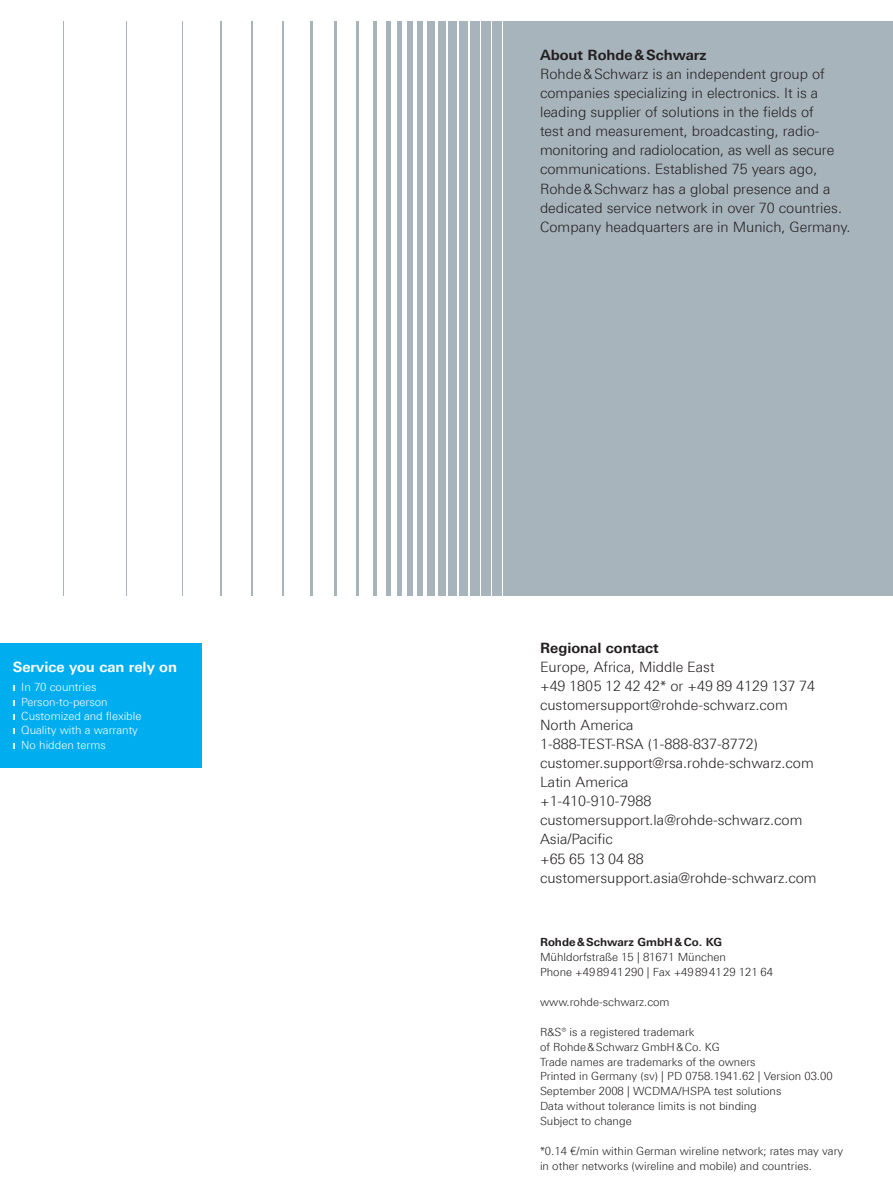
<style>
.page{position:relative;width:893px;height:1191px;background:#fff}
.page>*{position:absolute;margin:0;border:0;box-sizing:border-box;transform-origin:0 0}
.t1{font:300 14.25px/19.2px "Linotype Univers 330";color:#231f20}
.t2{font:700 14.25px "Linotype Univers 630";color:#231f20}
.t3{font:700 14.25px "Linotype Univers 630";color:#fff}
.t4{font:300 11.25px/14.9px "Linotype Univers 330";color:#231f20}
.t5{font:300 11.25px/14.4px "Linotype Univers 330";color:#fff}
.t6{font:700 11.25px "Linotype Univers 630";color:#231f20}
</style>
<div class="page">
<div style="left:503px;top:21px;width:10px;height:574px;background:#a7b4bc"></div>
<div style="left:492px;top:21px;width:10px;height:574px;background:#a7b4bc"></div>
<div style="left:481px;top:21px;width:10px;height:574px;background:#a7b4bc"></div>
<div style="left:470px;top:21px;width:10px;height:574px;background:#a7b4bc"></div>
<div style="left:459px;top:21px;width:9px;height:574px;background:#a7b4bc"></div>
<div style="left:448px;top:21px;width:9px;height:574px;background:#a7b4bc"></div>
<div style="left:438px;top:21px;width:8px;height:574px;background:#a7b4bc"></div>
<div style="left:427px;top:21px;width:8px;height:574px;background:#a7b4bc"></div>
<div style="left:418px;top:21px;width:5px;height:574px;background:#a7b4bc"></div>
<div style="left:407px;top:21px;width:6px;height:574px;background:#a7b4bc"></div>
<div style="left:397px;top:21px;width:5px;height:574px;background:#a7b4bc"></div>
<hr style="left:387px;top:21px;width:4px;height:574px;background:#a7b4bc">
<hr style="left:373px;top:21px;width:3px;height:574px;background:#a7b4bc">
<hr style="left:356px;top:21px;width:3px;height:574px;background:#a7b4bc">
<hr style="left:334px;top:21px;width:2px;height:574px;background:#a7b4bc">
<hr style="left:310px;top:21px;width:3px;height:574px;background:#a7b4bc">
<hr style="left:282px;top:21px;width:2px;height:574px;background:#a7b4bc">
<hr style="left:252px;top:21px;width:1px;height:574px;background:#a7b4bc">
<hr style="left:221px;top:21px;width:1px;height:574px;background:#a7b4bc">
<hr style="left:182px;top:21px;width:1px;height:574px;background:#a7b4bc">
<hr style="left:126px;top:21px;width:1px;height:574px;background:#a7b4bc">
<hr style="left:63px;top:21px;width:1px;height:574px;background:#a7b4bc">
<div style="left:514px;top:21px;width:379px;height:574px;background:#a7b4bc"></div>
<div style="left:0;top:643px;width:202px;height:125px;background:#00aeef"></div>
<p class="t3" style="left:13px;top:658px;width:166px">Service you can rely on</p>
<p class="t5" style="left:21px;top:680px;width:122px">In 70 countries<br>Person-to-person<br>Customized and flexible<br>Quality with a warranty<br>No hidden terms</p>
<p class="t2" style="left:540px;top:46px;width:168px">About Rohde &amp; Schwarz</p>
<p class="t1" style="left:540px;top:64px;width:312px">Rohde &amp; Schwarz is an independent group of companies specializing in electronics. It is a leading supplier of solutions in the fields of<br>test and measurement, broadcasting, radio&shy;monitoring and radiolocation, as well as secure communications. Established 75 years ago, Rohde &amp; Schwarz has a global presence and a dedicated service network in over 70 countries.<br>Company headquarters are in Munich, Germany.</p>
<p class="t2" style="left:540px;top:639px;width:120px">Regional contact</p>
<p class="t1" style="left:540px;top:657px;width:278px">Europe, Africa, Middle East<br>+49 1805 12 42 42* or +49 89 4129 137 74 customersupport@rohde-schwarz.com<br>North America<br>1-888-TEST-RSA (1-888-837-8772) customer.support@rsa.rohde-schwarz.com<br>Latin America<br>+1-410-910-7988 customersupport.la@rohde-schwarz.com<br>Asia/Pacific<br>+65 65 13 04 88 customersupport.asia@rohde-schwarz.com</p>
<p class="t6" style="left:540px;top:935px;width:184px">Rohde &amp; Schwarz GmbH &amp; Co. KG</p>
<p class="t4" style="left:540px;top:949px;width:235px">Mühldorfstraße 15 | 81671 München<br>Phone +49 89 41 290 | Fax +49 89 41 29 121 64</p>
<p class="t4" style="left:540px;top:994px;width:131px">www.rohde-schwarz.com</p>
<p class="t4" style="left:540px;top:1024px;width:294px">R&amp;S® is a registered trademark<br>of Rohde &amp; Schwarz GmbH &amp; Co. KG<br>Trade names are trademarks of the owners<br>Printed in Germany (sv) | PD 0758.1941.62 | Version 03.00<br>September 2008 | WCDMA/HSPA test solutions<br>Data without tolerance limits is not binding<br>Subject to change</p>
<p class="t4" style="left:540px;top:1143px;width:305px">*0.14 €/min within German wireline network; rates may vary in other networks (wireline and mobile) and countries.</p>
</div>
